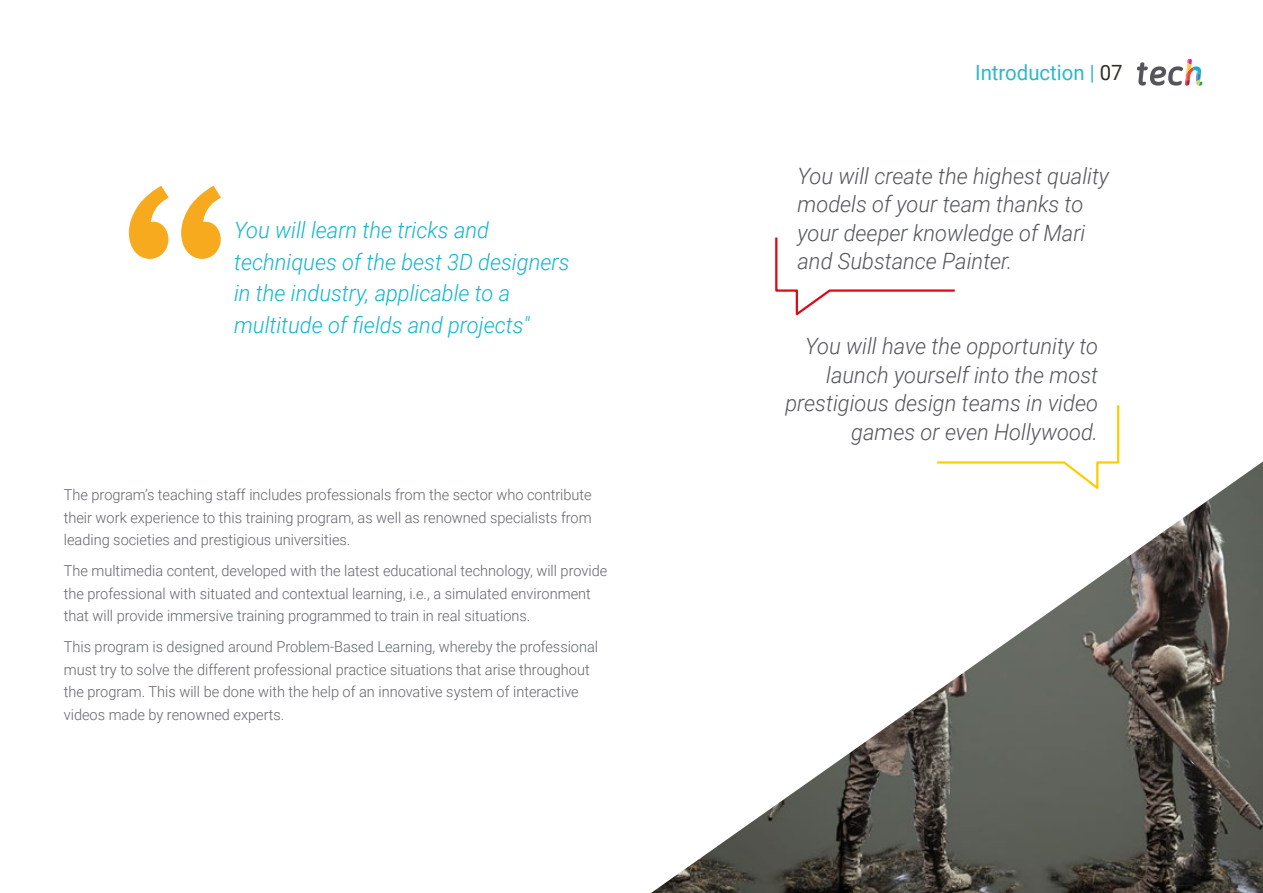
<style>
.page{position:relative;width:1263px;height:893px;background:#fff}
.page>*{position:absolute;margin:0;border:0;box-sizing:border-box;transform-origin:0 0}
.t1{font:italic 300 22.5px/28.5px "Roboto";color:#52555b;text-align:right}
.t2{font:italic 300 22.5px/31.5px "Roboto";color:#0fb6cf}
.t3{font:21px "Roboto";color:#2db8c5}
.t4{font:300 15px/22.5px "Roboto";color:#61646a}
.s1{color:#312e20}
</style>
<div class="page">
<svg style="left:129px;top:186px;width:92px;height:73px"></svg>
<svg style="left:1117px;top:405px;width:3px;height:56px"></svg>
<svg style="left:775px;top:237px;width:180px;height:79px"></svg>
<svg style="left:1137px;top:59px;width:65px;height:27px"></svg>
<img style="left:651px;top:461px;width:612px;height:432px">
<h1 class="t2" style="left:234px;top:214px;width:337px">You will learn the tricks and techniques of the best 3D designers in the industry, applicable to a multitude of fields and projects"</h1>
<p class="t4" style="left:64px;top:483px;width:529px;text-align:justify">The program’s teaching staff includes professionals from the sector who contribute their work experience to this training program, as well as renowned specialists from leading societies and prestigious universities.</p>
<p class="t4" style="left:64px;top:559px;width:545px">The multimedia content, developed with the latest educational technology, will provide the professional with situated and contextual learning, i.e., a simulated environment that will provide immersive training programmed to train in real situations.</p>
<p class="t4" style="left:64px;top:635px;width:536px">This program is designed around Problem-Based Learning, whereby the professional must try to solve the different professional practice situations that arise throughout the program. This will be done with the help of an innovative system of interactive videos made by renowned experts.</p>
<h2 class="t3" style="left:975px;top:57px;width:149px">Introduction | <span class="s1">07</span></h2>
<h1 class="t1" style="left:797px;top:161px;width:313px;text-align:left">You will create the highest quality models of your team thanks to your deeper knowledge of Mari and Substance Painter.</h1>
<h1 class="t1" style="left:785px;top:331px;width:314px">You will have the opportunity to launch yourself into the most prestigious design teams in video games or even Hollywood.</h1>
</div>
